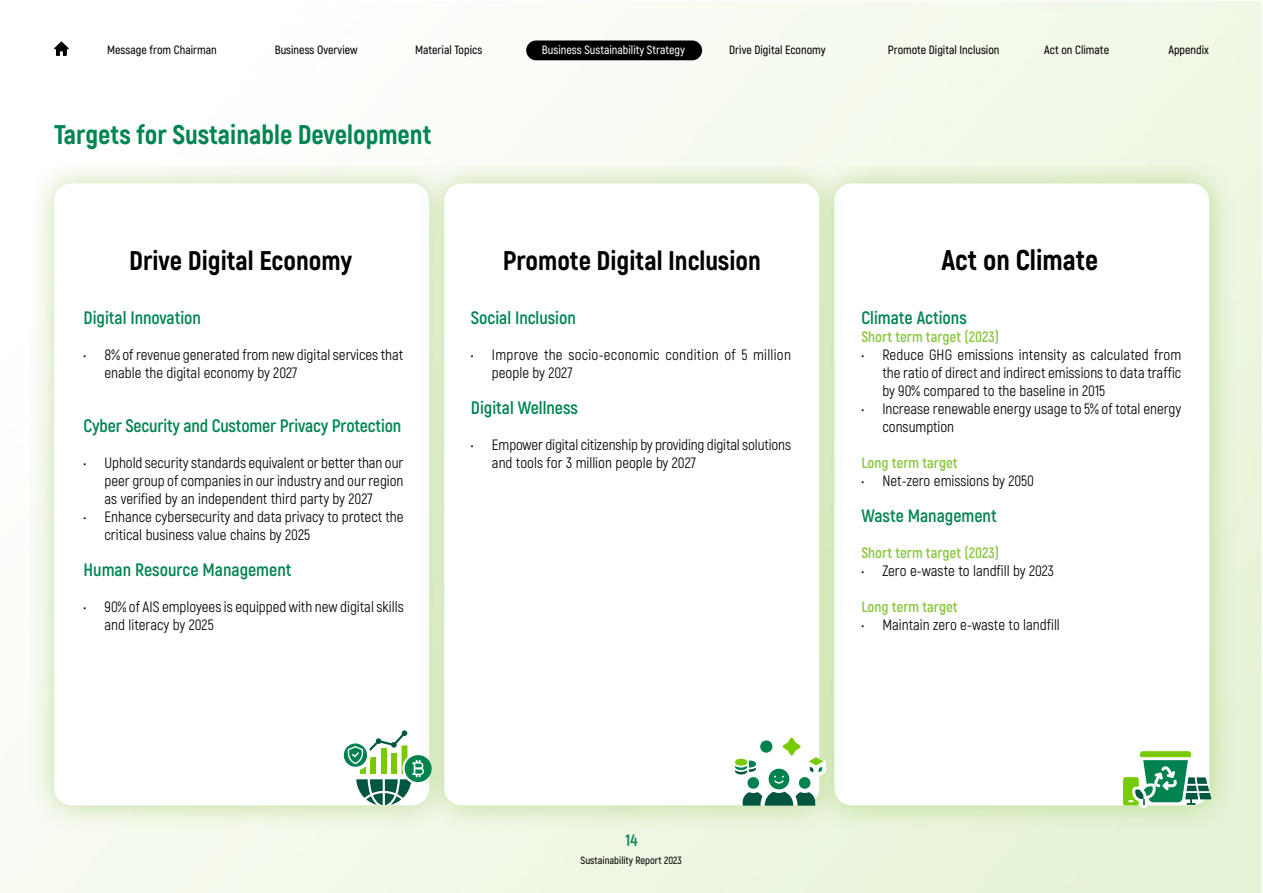
<style>
.page{position:relative;width:1263px;height:893px;background:#fff}
.page>*{position:absolute;margin:0;border:0;box-sizing:border-box;transform-origin:0 0}
.t1{font:800 28.5px "Akrobat";color:#000}
.t2{font:800 27px "Akrobat";color:#000}
.t3{font:800 27px "Akrobat";color:#008450}
.t4{font:700 18px "Akrobat";color:#008450}
.t5{font:700 16.5px "Akrobat";color:#008450}
.t6{font:15px/18px "Akrobat";color:#000}
.t7{font:700 15px "Akrobat";color:#8ac640}
.t8{font:600 12px "Akrobat";color:#000}
.t9{font:600 12px "Akrobat";color:#fff}
.t10{font:600 10.5px "Akrobat";color:#000}
</style>
<div class="page">
<img style="left:0;top:1px;width:1262px;height:892px">
<svg style="left:54px;top:41px;width:15px;height:15px"></svg>
<div style="left:526px;top:41px;width:176px;height:19px;background:#000;border-radius:10px"></div>
<img style="left:18px;top:165px;width:391px;height:674px">
<div style="left:54px;top:183px;width:375px;height:622px;background:#fff;border-radius:17px"></div>
<img style="left:855px;top:165px;width:390px;height:674px">
<div style="left:834px;top:183px;width:375px;height:622px;background:#fff;border-radius:17px"></div>
<img style="left:409px;top:165px;width:446px;height:674px">
<div style="left:444px;top:183px;width:375px;height:622px;background:#fff;border-radius:17px"></div>
<div style="left:405px;top:755px;width:27px;height:27px;background:#00824f;border-radius:50%"></div>
<svg style="left:342px;top:742px;width:27px;height:27px"></svg>
<div style="left:340px;top:740px;width:31px;height:30px;border:4px solid #fff;border-radius:50%"></div>
<svg style="left:348px;top:730px;width:76px;height:75px"></svg>
<svg style="left:735px;top:732px;width:94px;height:74px"></svg>
<svg style="left:1123px;top:751px;width:88px;height:57px"></svg>
<p class="t8" style="left:107px;top:42px;width:111px">Message from Chairman</p>
<p class="t8" style="left:275px;top:42px;width:84px">Business Overview</p>
<p class="t8" style="left:415px;top:42px;width:69px">Material Topics</p>
<p class="t8" style="left:729px;top:42px;width:98px">Drive Digital Economy</p>
<p class="t8" style="left:888px;top:42px;width:113px">Promote Digital Inclusion</p>
<p class="t8" style="left:1044px;top:42px;width:66px">Act on Climate</p>
<p class="t8" style="left:1168px;top:42px;width:42px">Appendix</p>
<p class="t9" style="left:542px;top:42px;width:144px">Business Sustainability Strategy</p>
<h2 class="t3" style="left:54px;top:117px;width:379px">Targets for Sustainable Development</h2>
<h2 class="t2" style="left:129px;top:243px;width:224px">Drive Digital Economy</h2>
<p class="t4" style="left:84px;top:307px;width:119px">Digital Innovation</p>
<p class="t6" style="left:105px;top:346px;width:300px;text-indent:-21px">• 8% of revenue generated from new digital services that enable the digital economy by 2027</p>
<p class="t4" style="left:84px;top:415px;width:319px">Cyber Security and Customer Privacy Protection</p>
<p class="t6" style="left:105px;top:454px;width:300px;text-align:justify;text-indent:-21px">• Uphold security standards equivalent or better than our peer group of companies in our industry and our region as verified by an independent third party by 2027</p>
<p class="t6" style="left:105px;top:508px;width:300px;text-indent:-21px">• Enhance cybersecurity and data privacy to protect the critical business value chains by 2025</p>
<p class="t4" style="left:84px;top:559px;width:209px">Human Resource Management</p>
<p class="t6" style="left:105px;top:598px;width:301px;text-indent:-21px">• 90% of AIS employees is equipped with new digital skills and literacy by 2025</p>
<h2 class="t2" style="left:503px;top:243px;width:260px">Promote Digital Inclusion</h2>
<p class="t4" style="left:471px;top:307px;width:106px">Social Inclusion</p>
<p class="t6" style="left:492px;top:346px;width:300px;text-indent:-21px">• Improve the socio-economic condition of 5 million people by 2027</p>
<p class="t4" style="left:471px;top:397px;width:109px">Digital Wellness</p>
<p class="t6" style="left:492px;top:436px;width:301px;text-indent:-21px">• Empower digital citizenship by providing digital solutions and tools for 3 million people by 2027</p>
<h1 class="t1" style="left:941px;top:242px;width:158px">Act on Climate</h1>
<p class="t4" style="left:861px;top:307px;width:107px">Climate Actions</p>
<p class="t7" style="left:861px;top:327px;width:139px">Short term target (2023)</p>
<p class="t6" style="left:882px;top:346px;width:300px;text-align:justify;text-indent:-21px">• Reduce GHG emissions intensity as calculated from the ratio of direct and indirect emissions to data traffic by 90% compared to the baseline in 2015</p>
<p class="t6" style="left:882px;top:400px;width:300px;text-indent:-21px">• Increase renewable energy usage to 5% of total energy consumption</p>
<p class="t7" style="left:861px;top:453px;width:98px">Long term target</p>
<p class="t6" style="left:861px;top:472px;width:174px">• Net-zero emissions by 2050</p>
<p class="t4" style="left:861px;top:505px;width:137px">Waste Management</p>
<p class="t7" style="left:861px;top:543px;width:139px">Short term target (2023)</p>
<p class="t6" style="left:861px;top:562px;width:194px">• Zero e-waste to landfill by 2023</p>
<p class="t7" style="left:861px;top:597px;width:98px">Long term target</p>
<p class="t6" style="left:861px;top:616px;width:200px">• Maintain zero e-waste to landfill</p>
<p class="t5" style="left:626px;top:830px;width:14px">14</p>
<p class="t10" style="left:581px;top:854px;width:103px">Sustainability Report 2023</p>
</div>
